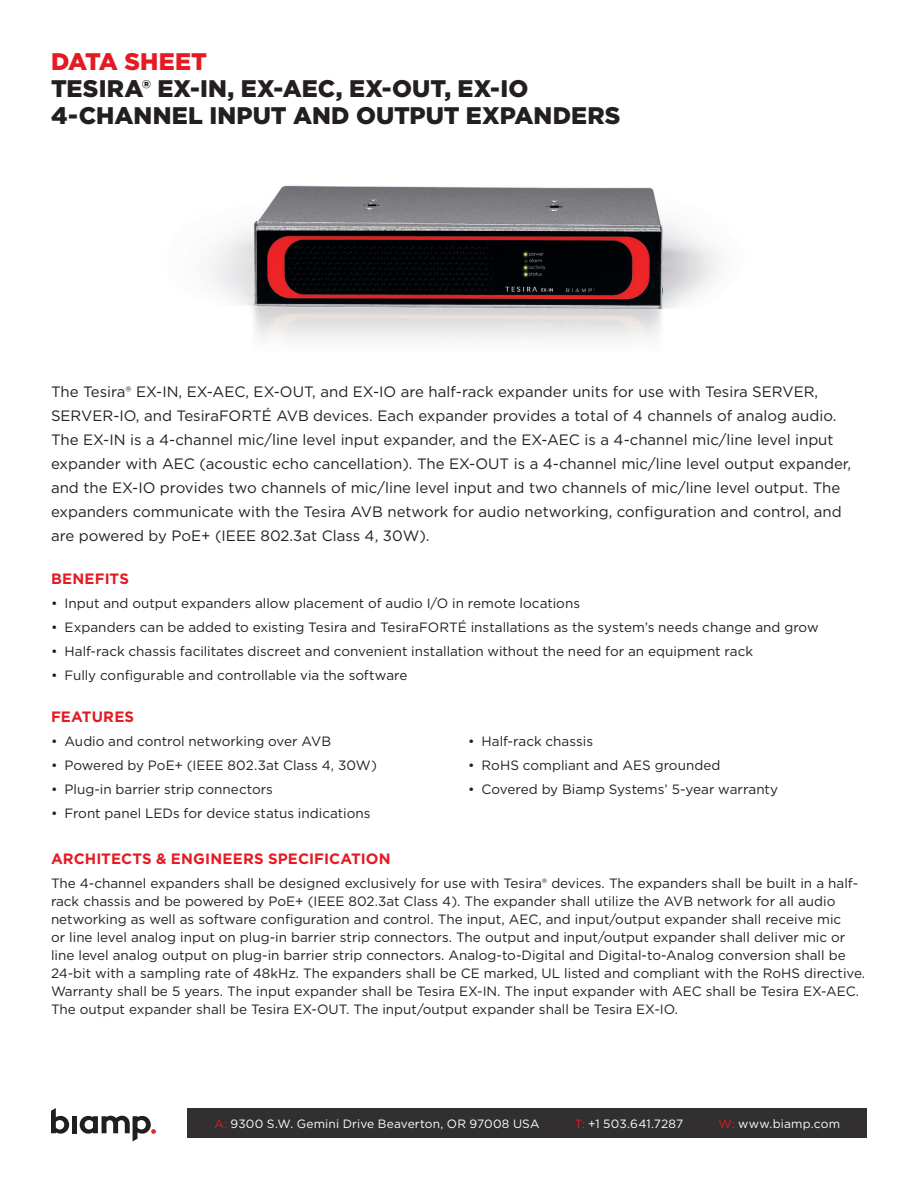
<style>
.page{position:relative;width:918px;height:1188px;background:#fff}
.page>*{position:absolute;margin:0;border:0;box-sizing:border-box;transform-origin:0 0}
.Head{font:900 24px "Gotham";color:#231f20}
.Head-2{font:900 24px "Gotham";color:#e51a23}
.intro{font:15px/24px "Gotham";color:#231f20}
.subhead{font:700 15px "Gotham";letter-spacing:.005em;color:#e51a23}
.body{font:13.5px/18px "Gotham";color:#231f20}
.Bullet{font:13.5px "Gotham";color:#231f20}
.t1{font:12px "Gotham";letter-spacing:.015em;color:#fff}
.s1{color:#e51a23}
</style>
<div class="page">
<div style="left:188px;top:1108px;width:679px;height:30px;background:#312f30"></div>
<svg style="left:51px;top:1108px;width:18px;height:26px"></svg>
<div style="left:72px;top:1116px;width:5px;height:17px;background:#201e1e"></div>
<svg style="left:80px;top:1116px;width:76px;height:25px"></svg>
<img style="left:211px;top:185px;width:506px;height:155px">
<p class="Head-2" style="left:51px;top:45px;width:158px">DATA SHEET</p>
<p class="Head" style="left:51px;top:72px;width:479px">TESIRA® EX-IN, EX-AEC, EX-OUT, EX-IO</p>
<p class="Head" style="left:51px;top:99px;width:571px">4-CHANNEL INPUT AND OUTPUT EXPANDERS</p>
<p class="intro" style="left:51px;top:380px;width:802px">The Tesira® EX-IN, EX-AEC, EX-OUT, and EX-IO are half-rack expander units for use with Tesira SERVER, SERVER-IO, and TesiraFORTÉ AVB devices. Each expander provides a total of 4 channels of analog audio.<br>The EX-IN is a 4-channel mic/line level input expander, and the EX-AEC is a 4-channel mic/line level input expander with AEC (acoustic echo cancellation). The EX-OUT is a 4-channel mic/line level output expander, and the EX-IO provides two channels of mic/line level input and two channels of mic/line level output. The expanders communicate with the Tesira AVB network for audio networking, configuration and control, and are powered by PoE+ (IEEE 802.3at Class 4, 30W).</p>
<p class="subhead" style="left:51px;top:569px;width:80px">BENEFITS</p>
<p class="Bullet" style="left:51px;top:595px;width:531px">• Input and output expanders allow placement of audio I/O in remote locations</p>
<p class="Bullet" style="left:51px;top:619px;width:769px">• Expanders can be added to existing Tesira and TesiraFORTÉ installations as the system’s needs change and grow</p>
<p class="Bullet" style="left:51px;top:643px;width:704px">• Half-rack chassis facilitates discreet and convenient installation without the need for an equipment rack</p>
<p class="Bullet" style="left:51px;top:667px;width:358px">• Fully configurable and controllable via the software</p>
<p class="subhead" style="left:51px;top:707px;width:85px">FEATURES</p>
<p class="Bullet" style="left:51px;top:732px;width:282px">• Audio and control networking over AVB</p>
<p class="Bullet" style="left:51px;top:756px;width:327px">• Powered by PoE+ (IEEE 802.3at Class 4, 30W)</p>
<p class="Bullet" style="left:51px;top:780px;width:224px">• Plug-in barrier strip connectors</p>
<p class="Bullet" style="left:51px;top:804px;width:321px">• Front panel LEDs for device status indications</p>
<p class="Bullet" style="left:468px;top:732px;width:127px">• Half-rack chassis</p>
<p class="Bullet" style="left:468px;top:756px;width:254px">• RoHS compliant and AES grounded</p>
<p class="Bullet" style="left:468px;top:780px;width:312px">• Covered by Biamp Systems’ 5-year warranty</p>
<p class="subhead" style="left:51px;top:849px;width:341px">ARCHITECTS &amp; ENGINEERS SPECIFICATION</p>
<p class="body" style="left:51px;top:874px;width:816px">The 4-channel expanders shall be designed exclusively for use with Tesira® devices. The expanders shall be built in a half&shy;rack chassis and be powered by PoE+ (IEEE 802.3at Class 4). The expander shall utilize the AVB network for all audio networking as well as software configuration and control. The input, AEC, and input/output expander shall receive mic<br>or line level analog input on plug-in barrier strip connectors. The output and input/output expander shall deliver mic or line level analog output on plug-in barrier strip connectors. Analog-to-Digital and Digital-to-Analog conversion shall be 24-bit with a sampling rate of 48kHz. The expanders shall be CE marked, UL listed and compliant with the RoHS directive.<br>Warranty shall be 5 years. The input expander shall be Tesira EX-IN. The input expander with AEC shall be Tesira EX-AEC.<br>The output expander shall be Tesira EX-OUT. The input/output expander shall be Tesira EX-IO.</p>
<p class="t1" style="left:214px;top:1116px;width:327px"><span class="s1">A:</span> 9300 S.W. Gemini Drive Beaverton, OR 97008 USA</p>
<p class="t1" style="left:575px;top:1116px;width:110px"><span class="s1">T:</span> +1 503.641.7287</p>
<p class="t1" style="left:719px;top:1116px;width:123px"><span class="s1">W:</span> www.biamp.com</p>
</div>
